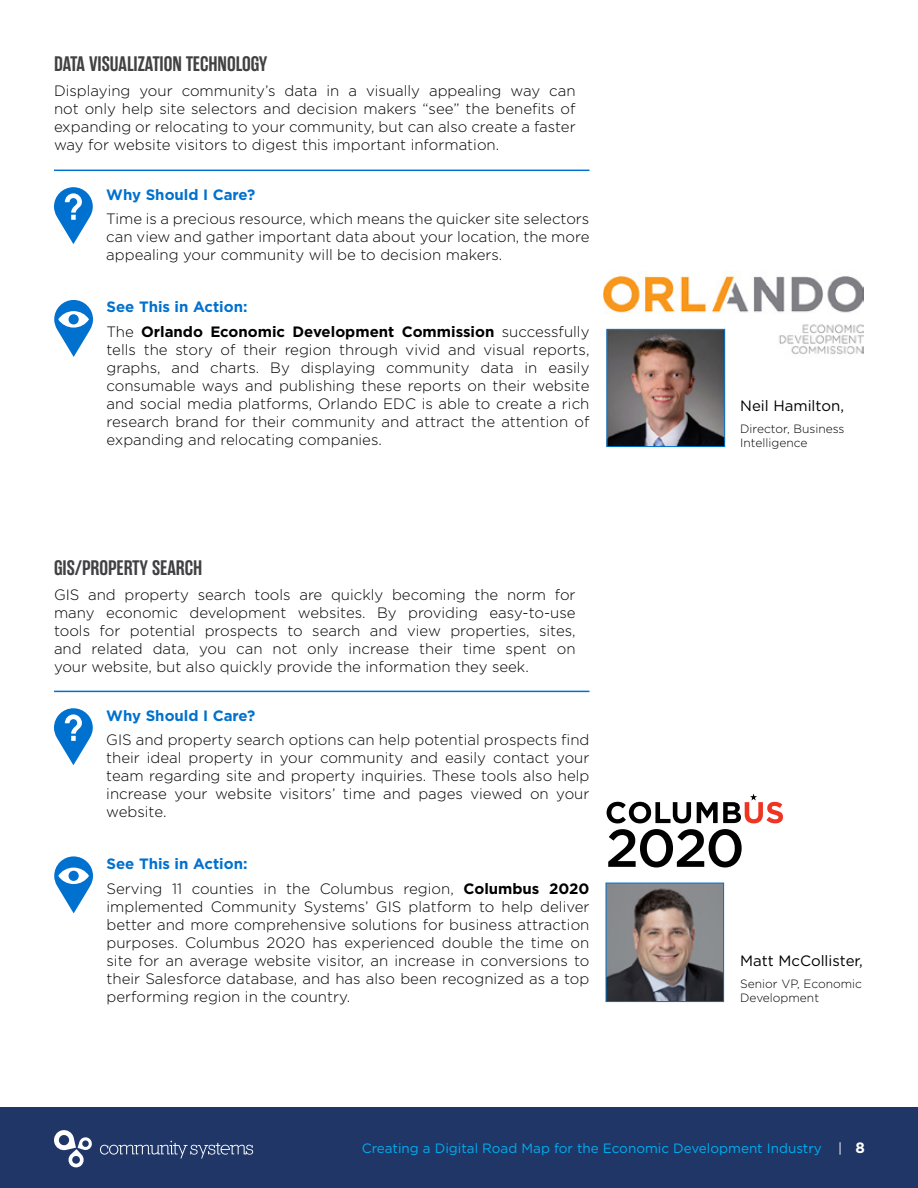
<style>
.page{position:relative;width:918px;height:1188px;background:#fff}
.page>*{position:absolute;margin:0;border:0;box-sizing:border-box;transform-origin:0 0}
.t1{font:600 21px "Rama Gothic E";color:#414042}
.t2{font:300 15px/18px "Gotham";color:#000;text-align:justify}
.t3{font:700 15px/24.8px "Gotham";color:#000}
.t4{font:700 15px "Gotham";color:#0071ce}
.t5{font:15px "Gotham";color:#000}
.t6{font:13.5px "Gotham";color:#00aeef}
.t7{font:300 12px/14.4px "Gotham";color:#000}
.s1{color:#0071ce}
.s2{font-weight:300}
.s3{font-weight:700;color:#0071ce}
.s4{font-weight:700}
.s5{color:#fff}
.s6{font-weight:700;font-size:15px;color:#fff}
</style>
<div class="page">
<div style="left:0;top:1107px;width:918px;height:81px;background:#1f3667"></div>
<svg style="left:100px;top:1141px;width:153px;height:18px;background:#42557e"></svg>
<svg style="left:54px;top:1130px;width:39px;height:37px"></svg>
<img style="left:603px;top:274px;width:261px;height:92px">
<svg style="left:54px;top:708px;width:39px;height:57px"></svg>
<svg style="left:54px;top:187px;width:39px;height:57px"></svg>
<svg style="left:54px;top:856px;width:39px;height:57px"></svg>
<svg style="left:54px;top:300px;width:39px;height:57px"></svg>
<hr style="left:54px;top:691px;width:536px;height:1px;background:#0071ce">
<hr style="left:54px;top:170px;width:536px;height:1px;background:#0071ce">
<img style="left:609px;top:331px;width:114px;height:114px">
<div style="left:607px;top:329px;width:118px;height:118px;border:1px solid #0071ce"></div>
<svg style="left:607px;top:802px;width:84px;height:21px"></svg>
<svg style="left:697px;top:794px;width:86px;height:29px"></svg>
<svg style="left:608px;top:829px;width:134px;height:38px"></svg>
<img style="left:608px;top:885px;width:114px;height:115px">
<div style="left:606px;top:883px;width:118px;height:119px;border:1px solid #0071ce"></div>
<h1 class="t1" style="left:54px;top:52px;width:215px">DATA VISUALIZATION TECHNOLOGY</h1>
<p class="t2" style="left:54px;top:81px;width:523px">Displaying your community’s data in a visually appealing way can not only help site selectors and decision makers “see” the benefits of expanding or relocating to your community, but can also create a faster way for website visitors to digest this important information.</p>
<p class="t4" style="left:106px;top:186px;width:151px">Why Should I Care?</p>
<p class="t2" style="left:106px;top:210px;width:485px">Time is a precious resource, which means the quicker site selectors can view and gather important data about your location, the more appealing your community will be to decision makers.</p>
<p class="t3" style="left:107px;top:294px;width:484px"><span class="s1">See This in Action:<br></span><span class="s2">The</span> Orlando Economic Development Commission <span class="s2">successfully</span></p>
<p class="t2" style="left:107px;top:340px;width:485px">tells the story of their region through vivid and visual reports, graphs, and charts. By displaying community data in easily consumable ways and publishing these reports on their website and social media platforms, Orlando EDC is able to create a rich research brand for their community and attract the attention of expanding and relocating companies.</p>
<h1 class="t1" style="left:54px;top:556px;width:150px">GIS/PROPERTY SEARCH</h1>
<p class="t2" style="left:54px;top:585px;width:523px">GIS and property search tools are quickly becoming the norm for many economic development websites. By providing easy-to-use tools for potential prospects to search and view properties, sites, and related data, you can not only increase their time spent on your website, but also quickly provide the information they seek.</p>
<p class="t4" style="left:106px;top:707px;width:151px">Why Should I Care?</p>
<p class="t2" style="left:106px;top:731px;width:485px">GIS and property search options can help potential prospects find their ideal property in your community and easily contact your team regarding site and property inquiries. These tools also help increase your website visitors’ time and pages viewed on your website.</p>
<p class="t2" style="left:107px;top:851px;width:485px;line-height:24.8px"><span class="s3">See This in Action:<br></span>Serving 11 counties in the Columbus region, <span class="s4">Columbus 2020</span></p>
<p class="t2" style="left:107px;top:897px;width:484px">implemented Community Systems’ GIS platform to help deliver better and more comprehensive solutions for business attraction purposes. Columbus 2020 has experienced double the time on site for an average website visitor, an increase in conversions to their Salesforce database, and has also been recognized as a top performing region in the country.</p>
<p class="t5" style="left:740px;top:396px;width:105px">Neil Hamilton,</p>
<p class="t7" style="left:740px;top:421px;width:106px">Director, Business<br>Intelligence</p>
<p class="t5" style="left:740px;top:951px;width:124px">Matt McCollister,</p>
<p class="t7" style="left:740px;top:976px;width:123px">Senior VP, Economic<br>Development</p>
<p class="t6" style="left:362px;top:1140px;width:505px">Creating a Digital Road Map for the Economic Development Industry <span class="s5">|</span> <span class="s6">8</span></p>
</div>
